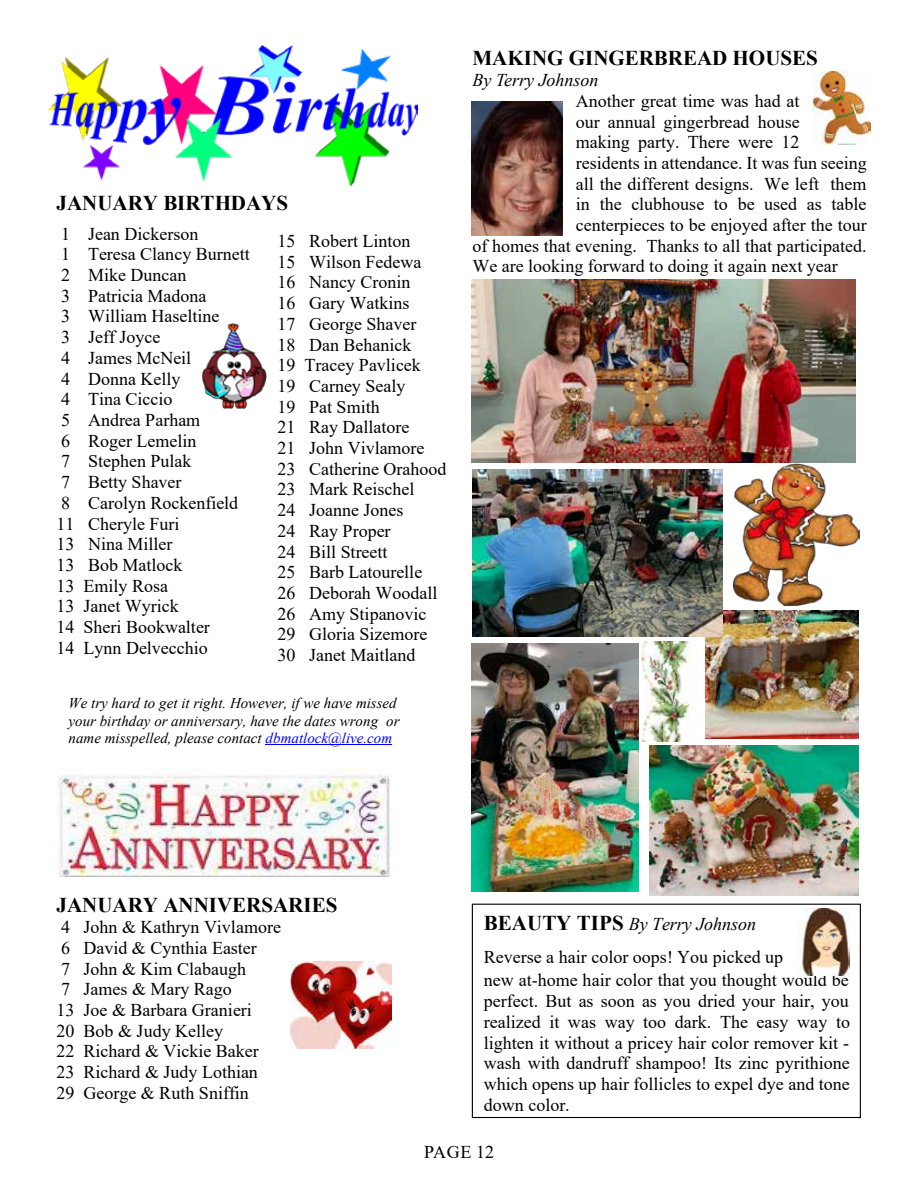
<style>
.page{position:relative;width:918px;height:1188px;background:#fff}
.page>*{position:absolute;margin:0;border:0;box-sizing:border-box;transform-origin:0 0}
.t1{font:700 21px "Times New Roman";color:#000}
.t2{font:18px/20.7px "Times New Roman";color:#000}
.t3{font:italic 18px "Times New Roman";color:#000}
.t4{font:italic 15px/17.2px "Times New Roman";color:#000}
.s1{color:#00f}
.s2{font-weight:700;font-size:21px}
.s3{font-style:italic}
</style>
<div class="page">
<hr style="left:266px;top:745px;width:126px;height:1px;background:#00f">
<img style="left:49px;top:45px;width:369px;height:140px">
<img style="left:57px;top:768px;width:334px;height:108px">
<img style="left:202px;top:323px;width:65px;height:86px">
<img style="left:813px;top:72px;width:58px;height:72px">
<img style="left:472px;top:102px;width:90px;height:133px">
<img style="left:706px;top:610px;width:152px;height:128px">
<img style="left:472px;top:280px;width:384px;height:182px">
<img style="left:472px;top:469px;width:251px;height:167px">
<img style="left:649px;top:745px;width:210px;height:151px">
<img style="left:472px;top:644px;width:167px;height:248px">
<img style="left:641px;top:642px;width:53px;height:99px">
<img style="left:733px;top:464px;width:126px;height:141px">
<div style="left:472px;top:904px;width:389px;height:214px;border:1px solid #000"></div>
<img style="left:473px;top:910px;width:387px;height:202px">
<img style="left:798px;top:908px;width:52px;height:67px">
<img style="left:291px;top:962px;width:101px;height:86px">
<p class="t1" style="left:57px;top:188px;width:233px">JANUARY BIRTHDAYS</p>
<p class="t2" style="left:57px;top:223px;width:195px">1 Jean Dickerson<br>1 Teresa Clancy Burnett<br>2 Mike Duncan<br>3 Patricia Madona<br>3 William Haseltine<br>3 Jeff Joyce<br>4 James McNeil<br>4 Donna Kelly<br>4 Tina Ciccio<br>5 Andrea Parham<br>6 Roger Lemelin<br>7 Stephen Pulak<br>7 Betty Shaver<br>8 Carolyn Rockenfield<br>11 Cheryle Furi<br>13 Nina Miller<br>13 Bob Matlock<br>13 Emily Rosa<br>13 Janet Wyrick<br>14 Sheri Bookwalter<br>14 Lynn Delvecchio</p>
<p class="t2" style="left:278px;top:230px;width:170px">15 Robert Linton<br>15 Wilson Fedewa<br>16 Nancy Cronin<br>16 Gary Watkins<br>17 George Shaver<br>18 Dan Behanick<br>19 Tracey Pavlicek<br>19 Carney Sealy<br>19 Pat Smith<br>21 Ray Dallatore<br>21 John Vivlamore<br>23 Catherine Orahood<br>23 Mark Reischel<br>24 Joanne Jones<br>24 Ray Proper<br>24 Bill Streett<br>25 Barb Latourelle<br>26 Deborah Woodall<br>26 Amy Stipanovic<br>29 Gloria Sizemore<br>30 Janet Maitland</p>
<p class="t4" style="left:68px;top:694px;width:333px">We try hard to get it right. However, if we have missed your birthday or anniversary, have the dates wrong or name misspelled, please contact <span class="s1">dbmatlock@live.com</span></p>
<p class="t1" style="left:472px;top:43px;width:347px">MAKING GINGERBREAD HOUSES</p>
<p class="t3" style="left:472px;top:68px;width:128px">By Terry Johnson</p>
<p class="t2" style="left:576px;top:90px;width:225px">Another great time was had at</p>
<p class="t2" style="left:576px;top:111px;width:225px">our annual gingerbread house</p>
<p class="t2" style="left:576px;top:131px;width:225px">making party. There were 12</p>
<p class="t2" style="left:576px;top:152px;width:292px">residents in attendance. It was fun seeing</p>
<p class="t2" style="left:576px;top:173px;width:292px">all the different designs. We left them</p>
<p class="t2" style="left:576px;top:193px;width:292px">in the clubhouse to be used as table</p>
<p class="t2" style="left:576px;top:214px;width:292px">centerpieces to be enjoyed after the tour</p>
<p class="t2" style="left:472px;top:235px;width:396px">of homes that evening. Thanks to all that participated.</p>
<p class="t2" style="left:472px;top:255px;width:367px">We are looking forward to doing it again next year</p>
<p class="t1" style="left:57px;top:890px;width:282px">JANUARY ANNIVERSARIES</p>
<p class="t2" style="left:57px;top:916px;width:226px">4 John &amp; Kathryn Vivlamore<br>6 David &amp; Cynthia Easter<br>7 John &amp; Kim Clabaugh<br>7 James &amp; Mary Rago<br>13 Joe &amp; Barbara Granieri<br>20 Bob &amp; Judy Kelley<br>22 Richard &amp; Vickie Baker<br>23 Richard &amp; Judy Lothian<br>29 George &amp; Ruth Sniffin</p>
<p class="t2" style="left:484px;top:907px;width:301px;line-height:33px"><span class="s2">BEAUTY TIPS</span> <span class="s3">By Terry Johnson<br></span>Reverse a hair color oops! You picked up</p>
<p class="t2" style="left:484px;top:969px;width:368px;text-align:justify">new at-home hair color that you thought would be perfect. But as soon as you dried your hair, you realized it was way too dark. The easy way to lighten it without a pricey hair color remover kit - wash with dandruff shampoo! Its zinc pyrithione which opens up hair follicles to expel dye and tone down color.</p>
<p class="t2" style="left:424px;top:1141px;width:72px">PAGE 12</p>
</div>
